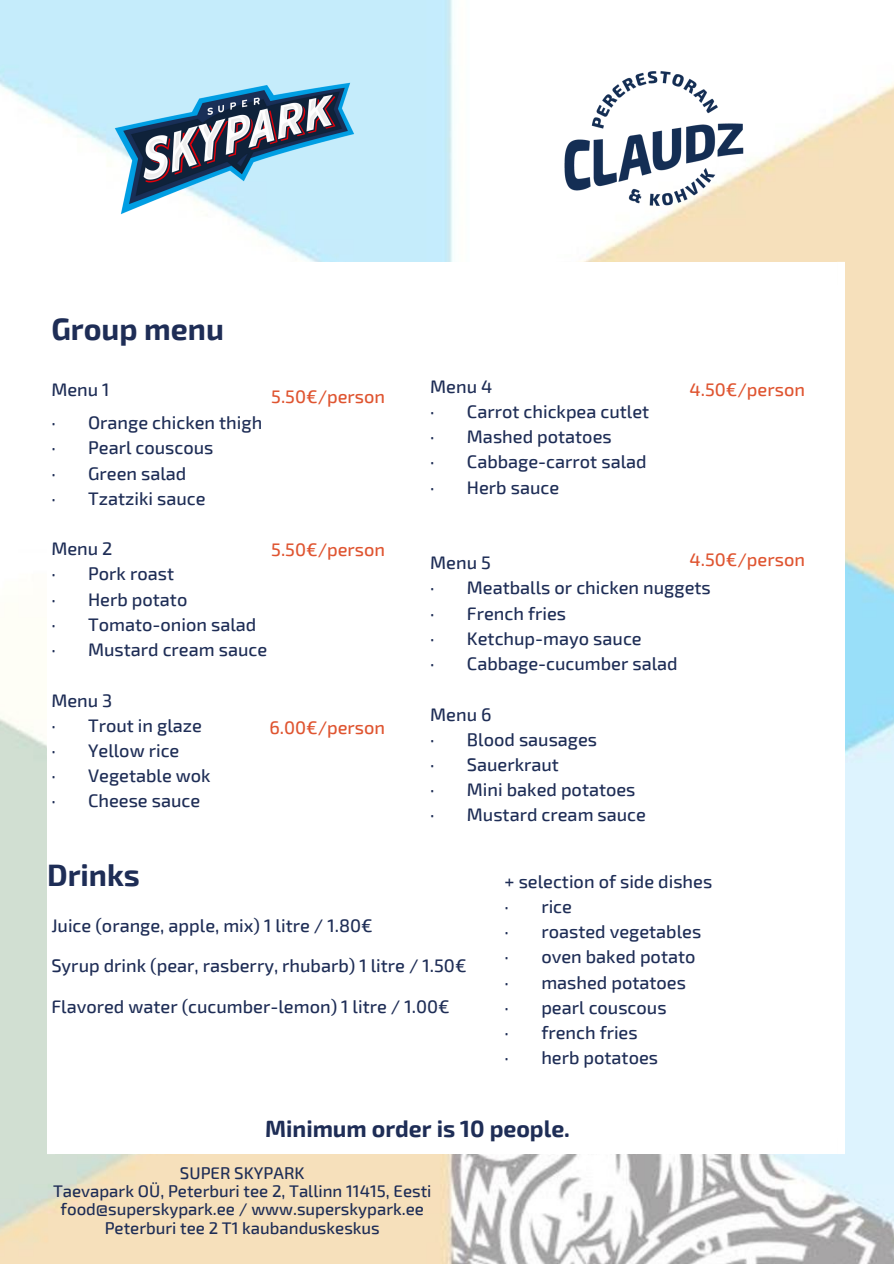
<style>
.page{position:relative;width:894px;height:1264px;background:#fff}
.page>*{position:absolute;margin:0;border:0;box-sizing:border-box;transform-origin:0 0}
.t1{font:700 30.3px "Exo 2";color:#1e2d56}
.t2{font:700 23.1px "Exo 2";color:#1e2d56}
.t3{font:500 18.15px "Exo 2";color:#1e2d56}
.t4{font:500 18.15px "Exo 2";color:#df5430}
.t5{font:500 16.8px "Exo 2";color:#1e2d56}
</style>
<div class="page">
<img style="left:0;top:0;width:893px;height:1263px">
<svg style="left:836px;top:262px;width:8px;height:23px"></svg>
<div style="left:47px;top:285px;width:797px;height:852px;background:#fff"></div>
<div style="left:55px;top:262px;width:781px;height:59px;background:#fff"></div>
<svg style="left:47px;top:262px;width:8px;height:23px"></svg>
<div style="left:55px;top:1102px;width:781px;height:52px;background:#fff"></div>
<svg style="left:47px;top:1137px;width:8px;height:17px"></svg>
<svg style="left:836px;top:1137px;width:8px;height:17px"></svg>
<img style="left:530px;top:15px;width:247px;height:247px">
<img style="left:111px;top:77px;width:248px;height:142px">
<p class="t1" style="left:51px;top:309px;width:174px">Group menu</p>
<p class="t3" style="left:51px;top:378px;width:60px">Menu 1</p>
<p class="t3" style="left:51px;top:411px;width:212px">· Orange chicken thigh</p>
<p class="t3" style="left:51px;top:436px;width:163px">· Pearl couscous</p>
<p class="t3" style="left:51px;top:461px;width:136px">· Green salad</p>
<p class="t3" style="left:51px;top:486px;width:156px">· Tzatziki sauce</p>
<p class="t3" style="left:51px;top:537px;width:63px">Menu 2</p>
<p class="t3" style="left:51px;top:562px;width:124px">· Pork roast</p>
<p class="t3" style="left:51px;top:587px;width:137px">· Herb potato</p>
<p class="t3" style="left:51px;top:612px;width:206px">· Tomato-onion salad</p>
<p class="t3" style="left:51px;top:638px;width:217px">· Mustard cream sauce</p>
<p class="t3" style="left:51px;top:688px;width:62px">Menu 3</p>
<p class="t3" style="left:51px;top:713px;width:152px">· Trout in glaze</p>
<p class="t3" style="left:51px;top:738px;width:129px">· Yellow rice</p>
<p class="t3" style="left:51px;top:764px;width:161px">· Vegetable wok</p>
<p class="t3" style="left:51px;top:789px;width:150px">· Cheese sauce</p>
<p class="t4" style="left:271px;top:385px;width:115px">5.50€/person</p>
<p class="t4" style="left:271px;top:537px;width:115px">5.50€/person</p>
<p class="t4" style="left:269px;top:716px;width:117px">6.00€/person</p>
<p class="t3" style="left:430px;top:375px;width:64px">Menu 4</p>
<p class="t3" style="left:430px;top:400px;width:220px">· Carrot chickpea cutlet</p>
<p class="t3" style="left:430px;top:425px;width:183px">· Mashed potatoes</p>
<p class="t3" style="left:430px;top:450px;width:218px">· Cabbage-carrot salad</p>
<p class="t3" style="left:430px;top:475px;width:130px">· Herb sauce</p>
<p class="t4" style="left:689px;top:378px;width:117px">4.50€/person</p>
<p class="t4" style="left:689px;top:548px;width:117px">4.50€/person</p>
<p class="t3" style="left:430px;top:551px;width:62px">Menu 5</p>
<p class="t3" style="left:430px;top:576px;width:282px">· Meatballs or chicken nuggets</p>
<p class="t3" style="left:430px;top:601px;width:137px">· French fries</p>
<p class="t3" style="left:430px;top:626px;width:213px">· Ketchup-mayo sauce</p>
<p class="t3" style="left:430px;top:652px;width:249px">· Cabbage-cucumber salad</p>
<p class="t3" style="left:430px;top:702px;width:63px">Menu 6</p>
<p class="t3" style="left:430px;top:727px;width:168px">· Blood sausages</p>
<p class="t3" style="left:430px;top:752px;width:130px">· Sauerkraut</p>
<p class="t3" style="left:430px;top:778px;width:207px">· Mini baked potatoes</p>
<p class="t3" style="left:430px;top:803px;width:217px">· Mustard cream sauce</p>
<p class="t1" style="left:47px;top:855px;width:94px">Drinks</p>
<p class="t3" style="left:51px;top:913px;width:323px">Juice (orange, apple, mix) 1 litre / 1.80€</p>
<p class="t3" style="left:51px;top:954px;width:416px">Syrup drink (pear, rasberry, rhubarb) 1 litre / 1.50€</p>
<p class="t3" style="left:51px;top:994px;width:399px">Flavored water (cucumber-lemon) 1 litre / 1.00€</p>
<p class="t3" style="left:504px;top:869px;width:209px">+ selection of side dishes</p>
<p class="t3" style="left:504px;top:894px;width:69px">· rice</p>
<p class="t3" style="left:504px;top:920px;width:198px">· roasted vegetables</p>
<p class="t3" style="left:504px;top:945px;width:192px">· oven baked potato</p>
<p class="t3" style="left:504px;top:970px;width:183px">· mashed potatoes</p>
<p class="t3" style="left:504px;top:995px;width:163px">· pearl couscous</p>
<p class="t3" style="left:504px;top:1020px;width:134px">· french fries</p>
<p class="t3" style="left:504px;top:1046px;width:155px">· herb potatoes</p>
<p class="t2" style="left:265px;top:1113px;width:306px">Minimum order is 10 people.</p>
<p class="t5" style="left:180px;top:1161px;width:126px">SUPER SKYPARK</p>
<p class="t5" style="left:53px;top:1180px;width:380px">Taevapark OÜ, Peterburi tee 2, Tallinn 11415, Eesti</p>
<p class="t5" style="left:61px;top:1198px;width:365px">food@superskypark.ee / www.superskypark.ee</p>
<p class="t5" style="left:105px;top:1216px;width:276px">Peterburi tee 2 T1 kaubanduskeskus</p>
</div>
